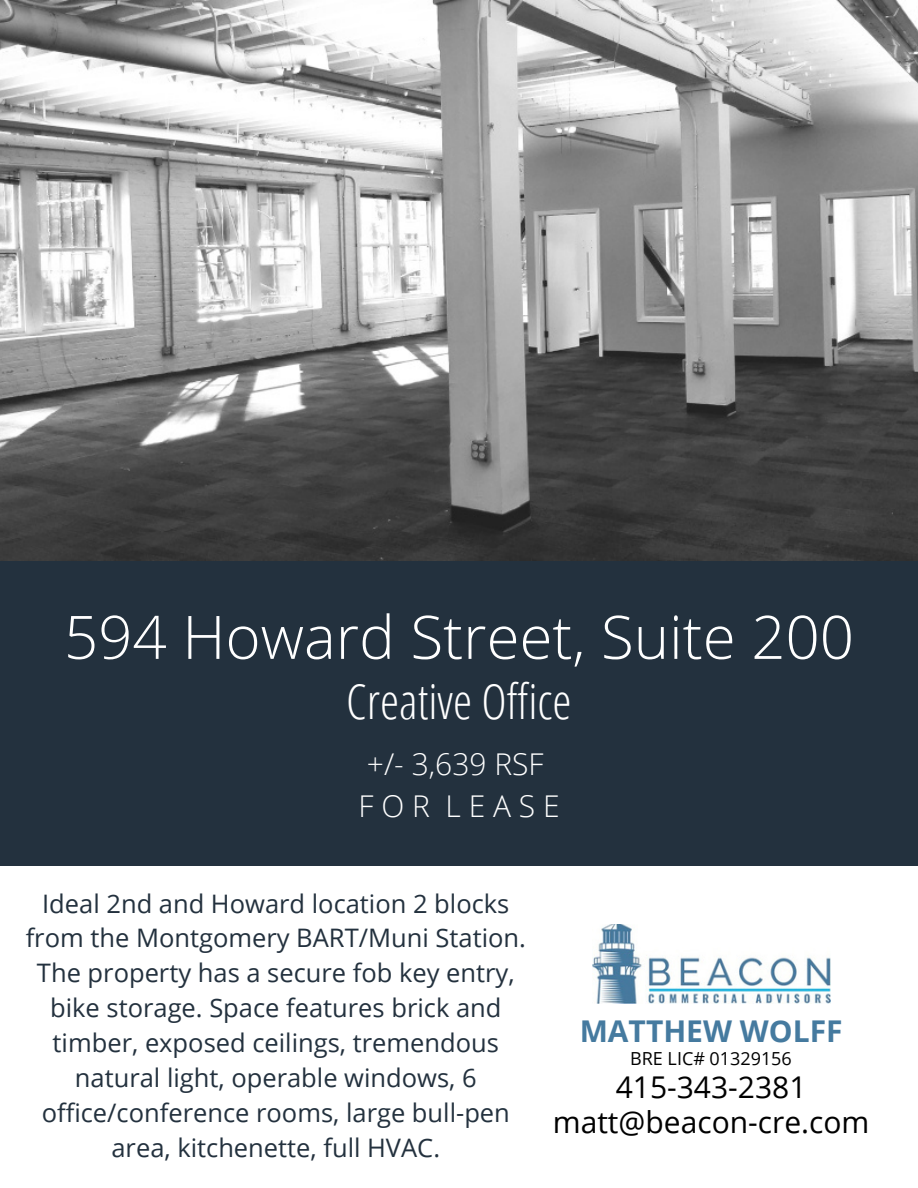
<style>
.page{position:relative;width:918px;height:1188px;background:#fff}
.page>*{position:absolute;margin:0;border:0;box-sizing:border-box;transform-origin:0 0}
.t1{font:300 60px "Open Sans";color:#fff}
.t2{font:300 48.75px "Open Sans Condensed";color:#fff}
.t3{font:30px/34.8px "Open Sans";color:#000;text-align:center}
.t4{font:300 30px/42.2px "Open Sans";letter-spacing:.26em;color:#fff}
.t5{font:700 30px "Open Sans";color:#457a9f}
.t6{font:25.5px/34.8px "Open Sans";color:#23313e;text-align:center}
.t7{font:18px "Open Sans";color:#000}
</style>
<div class="page">
<div style="left:0;top:0;width:918px;height:866px;background:#23313e"></div>
<img style="left:0;top:0;width:918px;height:560px">
<img style="left:593px;top:924px;width:237px;height:79px">
<h1 class="t1" style="left:64px;top:595px;width:791px">594 Howard Street, Suite 200</h1>
<h2 class="t2" style="left:346px;top:667px;width:227px">Creative Office</h2>
<p class="t4" style="left:359px;top:743px;width:202px">+/- 3,639 RSF<br>FOR LEASE</p>
<p class="t6" style="left:26px;top:885px;width:502px">Ideal 2nd and Howard location 2 blocks from the Montgomery BART/Muni Station.<br>The property has a secure fob key entry, bike storage. Space features brick and timber, exposed ceilings, tremendous natural light, operable windows, 6 office/conference rooms, large bull-pen area, kitchenette, full HVAC.</p>
<p class="t5" style="left:580px;top:1010px;width:264px">MATTHEW WOLFF</p>
<p class="t7" style="left:630px;top:1046px;width:163px">BRE LIC# 01329156</p>
<p class="t3" style="left:553px;top:1069px;width:318px">415-343-2381 matt@beacon-cre.com</p>
</div>
